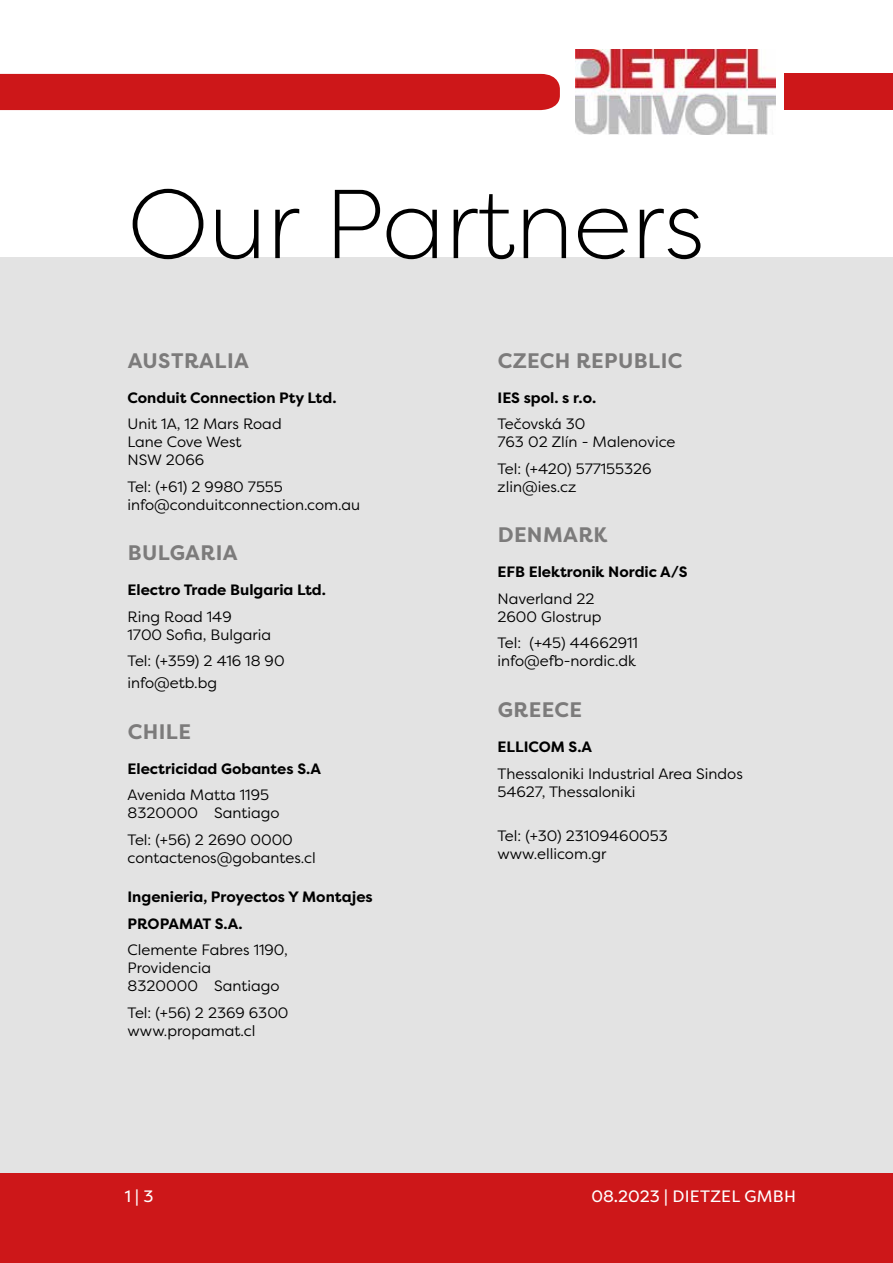
<style>
.page{position:relative;width:893px;height:1263px;background:#fff}
.page>*{position:absolute;margin:0;border:0;box-sizing:border-box;transform-origin:0 0}
.t1{font:300 97.5px "Filson Pro";color:#000}
.t2{font:700 21px "Filson Pro";letter-spacing:.02em;color:#7c7b7b}
.t3{font:16.5px "Filson Pro";letter-spacing:.02em;color:#fff}
.t4{font:15px/18px "Filson Pro";color:#000}
.t5{font:700 15px/26.5px "Filson Pro";color:#000}
</style>
<div class="page">
<div style="left:0;top:257px;width:893px;height:1006px;background:#e3e3e3"></div>
<div style="left:0;top:74px;width:560px;height:36px;background:#cd1719"></div>
<div style="left:785px;top:74px;width:108px;height:36px;background:#cd1719"></div>
<img style="left:575px;top:50px;width:200px;height:84px">
<div style="left:0;top:1174px;width:893px;height:89px;background:#cd1719"></div>
<h1 class="t1" style="left:128px;top:161px;width:578px">Our Partners</h1>
<h2 class="t2" style="left:128px;top:347px;width:123px">AUSTRALIA</h2>
<p class="t5" style="left:128px;top:384px;width:210px">Conduit Connection Pty Ltd.</p>
<p class="t4" style="left:128px;top:414px;width:156px">Unit 1A, 12 Mars Road<br>Lane Cove West<br>NSW 2066</p>
<p class="t4" style="left:128px;top:477px;width:234px">Tel: (+61) 2 9980 7555 info@conduitconnection.com.au</p>
<h2 class="t2" style="left:128px;top:540px;width:111px">BULGARIA</h2>
<p class="t5" style="left:128px;top:577px;width:200px">Electro Trade Bulgaria Ltd.</p>
<p class="t4" style="left:128px;top:607px;width:145px">Ring Road 149<br>1700 Sofia, Bulgaria</p>
<p class="t4" style="left:128px;top:650px;width:159px;line-height:21.6px">Tel: (+359) 2 416 18 90 info@etb.bg</p>
<h2 class="t2" style="left:128px;top:718px;width:65px">CHILE</h2>
<p class="t5" style="left:128px;top:755px;width:195px">Electricidad Gobantes S.A</p>
<p class="t4" style="left:128px;top:786px;width:154px">Avenida Matta 1195<br>8320000 Santiago</p>
<p class="t4" style="left:128px;top:830px;width:190px">Tel: (+56) 2 2690 0000 contactenos@gobantes.cl</p>
<p class="t5" style="left:128px;top:884px;width:247px">Ingenieria, Proyectos Y Montajes<br>PROPAMAT S.A.</p>
<p class="t4" style="left:128px;top:941px;width:162px">Clemente Fabres 1190,<br>Providencia<br>8320000 Santiago</p>
<p class="t4" style="left:128px;top:1003px;width:162px">Tel: (+56) 2 2369 6300 www.propamat.cl</p>
<h2 class="t2" style="left:498px;top:347px;width:186px">CZECH REPUBLIC</h2>
<p class="t5" style="left:497px;top:384px;width:100px">IES spol. s r.o.</p>
<p class="t4" style="left:497px;top:414px;width:179px">Tečovská 30<br>763 02 Zlín - Malenovice</p>
<p class="t4" style="left:497px;top:459px;width:156px">Tel: (+420) 577155326 zlin@ies.cz</p>
<h2 class="t2" style="left:498px;top:522px;width:111px">DENMARK</h2>
<p class="t5" style="left:497px;top:559px;width:192px">EFB Elektronik Nordic A/S</p>
<p class="t4" style="left:497px;top:589px;width:106px">Naverland 22<br>2600 Glostrup</p>
<p class="t4" style="left:497px;top:634px;width:142px">Tel: (+45) 44662911 info@efb-nordic.dk</p>
<h2 class="t2" style="left:498px;top:696px;width:86px">GREECE</h2>
<p class="t5" style="left:497px;top:734px;width:96px">ELLICOM S.A</p>
<p class="t4" style="left:497px;top:764px;width:247px">Thessaloniki Industrial Area Sindos<br>54627, Thessaloniki</p>
<p class="t4" style="left:497px;top:826px;width:172px">Tel: (+30) 23109460053 www.ellicom.gr</p>
<p class="t3" style="left:125px;top:1185px;width:30px">1 | 3</p>
<p class="t3" style="left:591px;top:1185px;width:206px">08.2023 | DIETZEL GMBH</p>
</div>
